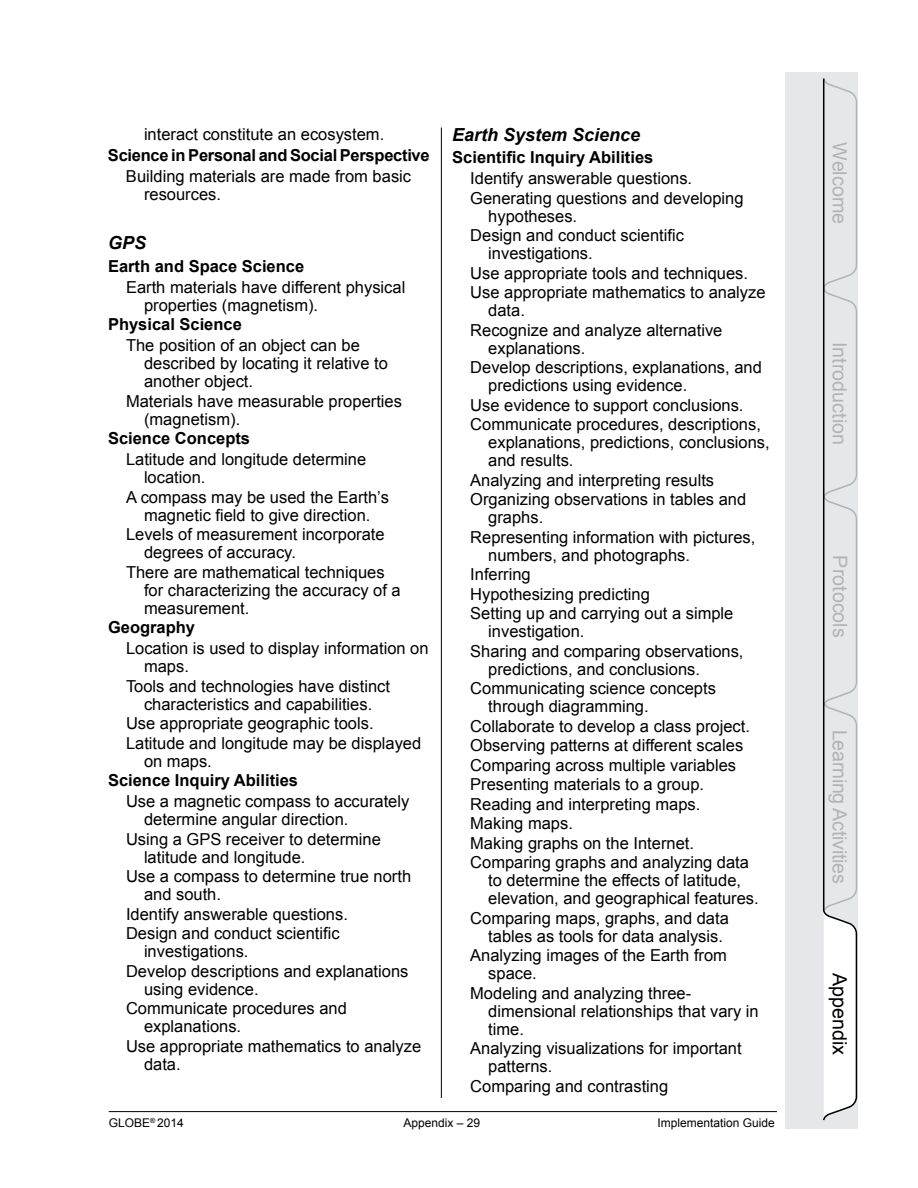
<style>
.page{position:relative;width:918px;height:1188px;background:#fff}
.page>*{position:absolute;margin:0;border:0;box-sizing:border-box;transform-origin:0 0}
.t1{font:19.8px "Arial";color:#b1b4b6}
.t2{font:19.8px "Arial";color:#000}
.t3{font:italic 700 18px "Arial";color:#000}
.t4{font:16.5px/19.5px "Arial";color:#000}
.t5{font:700 16.5px "Arial";color:#000}
.t6{font:12px "Arial";color:#000}
</style>
<div class="page">
<hr style="left:441px;top:128px;width:1px;height:970px;background:#000">
<hr style="left:109px;top:1111px;width:668px;height:1px;background:#000">
<div style="left:785px;top:72px;width:73px;height:1056px;background:#e6e7e8"></div>
<svg style="left:823px;top:78px;width:35px;height:1043px"></svg>
<p class="t4" style="left:144px;top:124px;width:242px">interact constitute an ecosystem.</p>
<p class="t5" style="left:108px;top:144px;width:323px">Science in Personal and Social Perspective</p>
<p class="t4" style="left:144px;top:167px;width:269px;line-height:18px;text-indent:-18px">Building materials are made from basic resources.</p>
<p class="t3" style="left:108px;top:231px;width:40px">GPS</p>
<p class="t5" style="left:108px;top:255px;width:198px">Earth and Space Science</p>
<p class="t4" style="left:144px;top:278px;width:263px;line-height:18px;text-indent:-18px">Earth materials have different physical properties (magnetism).</p>
<p class="t5" style="left:108px;top:314px;width:135px">Physical Science</p>
<p class="t4" style="left:144px;top:337px;width:245px;line-height:18px;text-indent:-18px">The position of an object can be described by locating it relative to another object.</p>
<p class="t4" style="left:144px;top:392px;width:260px;line-height:18px;text-indent:-18px">Materials have measurable properties (magnetism).</p>
<p class="t5" style="left:108px;top:428px;width:144px">Science Concepts</p>
<p class="t4" style="left:144px;top:451px;width:224px;line-height:18px;text-indent:-18px">Latitude and longitude determine location.</p>
<p class="t4" style="left:126px;top:488px;width:264px;line-height:18px;text-align:center">A compass may be used the Earth’s magnetic field to give direction.</p>
<p class="t4" style="left:144px;top:526px;width:242px;line-height:18px;text-indent:-18px">Levels of measurement incorporate degrees of accuracy.</p>
<p class="t4" style="left:144px;top:563px;width:258px;line-height:18px;text-indent:-18px">There are mathematical techniques for characterizing the accuracy of a measurement.</p>
<p class="t5" style="left:108px;top:617px;width:89px">Geography</p>
<p class="t4" style="left:144px;top:640px;width:286px;line-height:18px;text-indent:-18px">Location is used to display information on maps.</p>
<p class="t4" style="left:126px;top:677px;width:266px;line-height:18px;text-align:center">Tools and technologies have distinct characteristics and capabilities.</p>
<p class="t4" style="left:126px;top:714px;width:297px">Use appropriate geographic tools.<br>Latitude and longitude may be displayed</p>
<p class="t4" style="left:144px;top:752px;width:69px">on maps.</p>
<p class="t5" style="left:108px;top:770px;width:192px">Science Inquiry Abilities</p>
<p class="t4" style="left:144px;top:793px;width:267px;line-height:18px;text-indent:-18px">Use a magnetic compass to accurately determine angular direction.</p>
<p class="t4" style="left:144px;top:830px;width:238px;line-height:18px;text-indent:-18px">Using a GPS receiver to determine latitude and longitude.</p>
<p class="t4" style="left:144px;top:868px;width:269px;line-height:18px;text-indent:-18px">Use a compass to determine true north and south.</p>
<p class="t4" style="left:126px;top:905px;width:223px">Identify answerable questions.<br>Design and conduct scientific</p>
<p class="t4" style="left:126px;top:942px;width:284px;text-indent:18px">investigations.<br>Develop descriptions and explanations</p>
<p class="t4" style="left:126px;top:980px;width:223px;text-indent:18px">using evidence.<br>Communicate procedures and</p>
<p class="t4" style="left:126px;top:1017px;width:297px;text-indent:18px">explanations.<br>Use appropriate mathematics to analyze</p>
<p class="t4" style="left:144px;top:1055px;width:38px">data.</p>
<p class="t3" style="left:452px;top:122px;width:190px">Earth System Science</p>
<p class="t5" style="left:452px;top:146px;width:203px">Scientific Inquiry Abilities</p>
<p class="t4" style="left:470px;top:169px;width:275px">Identify answerable questions.<br>Generating questions and developing</p>
<p class="t4" style="left:470px;top:206px;width:215px;text-indent:18px">hypotheses.<br>Design and conduct scientific</p>
<p class="t4" style="left:470px;top:244px;width:297px;text-indent:18px">investigations.<br>Use appropriate tools and techniques.<br>Use appropriate mathematics to analyze</p>
<p class="t4" style="left:470px;top:301px;width:254px;text-indent:18px">data.<br>Recognize and analyze alternative</p>
<p class="t4" style="left:470px;top:338px;width:293px;text-indent:18px">explanations.<br>Develop descriptions, explanations, and</p>
<p class="t4" style="left:470px;top:376px;width:292px;text-indent:18px">predictions using evidence.<br>Use evidence to support conclusions.<br>Communicate procedures, descriptions,</p>
<p class="t4" style="left:488px;top:434px;width:283px;line-height:18px">explanations, predictions, conclusions, and results.</p>
<p class="t4" style="left:470px;top:470px;width:278px">Analyzing and interpreting results<br>Organizing observations in tables and</p>
<p class="t4" style="left:470px;top:508px;width:287px;text-indent:18px">graphs.<br>Representing information with pictures,</p>
<p class="t4" style="left:470px;top:545px;width:265px;text-indent:18px">numbers, and photographs.<br>Inferring<br>Hypothesizing predicting<br>Setting up and carrying out a simple</p>
<p class="t4" style="left:470px;top:622px;width:275px;text-indent:18px">investigation.<br>Sharing and comparing observations,</p>
<p class="t4" style="left:470px;top:659px;width:247px;text-align:center">predictions, and conclusions.<br>Communicating science concepts</p>
<p class="t4" style="left:470px;top:697px;width:281px;text-indent:18px">through diagramming.<br>Collaborate to develop a class project.<br>Observing patterns at different scales<br>Comparing across multiple variables<br>Presenting materials to a group.<br>Reading and interpreting maps.<br>Making maps.<br>Making graphs on the Internet.<br>Comparing graphs and analyzing data</p>
<p class="t4" style="left:488px;top:872px;width:272px;line-height:18px">to determine the effects of latitude, elevation, and geographical features.</p>
<p class="t4" style="left:488px;top:909px;width:242px;line-height:18px;text-indent:-18px">Comparing maps, graphs, and data tables as tools for data analysis.</p>
<p class="t4" style="left:488px;top:947px;width:240px;line-height:18px;text-indent:-18px">Analyzing images of the Earth from space.</p>
<p class="t4" style="left:488px;top:984px;width:272px;line-height:18px;text-indent:-18px">Modeling and analyzing three&shy;dimensional relationships that vary in time.</p>
<p class="t4" style="left:488px;top:1040px;width:255px;line-height:18px;text-indent:-18px">Analyzing visualizations for important patterns.</p>
<p class="t4" style="left:470px;top:1076px;width:200px">Comparing and contrasting</p>
<p class="t6" style="left:109px;top:1115px;width:77px">GLOBE<sup>®</sup> 2014</p>
<p class="t6" style="left:403px;top:1115px;width:78px">Appendix – 29</p>
<p class="t6" style="left:657px;top:1115px;width:119px">Implementation Guide</p>
<p class="t1" style="left:853px;top:142px;width:83px;rotate:90deg">Welcome</p>
<p class="t1" style="left:853px;top:342px;width:105px;rotate:90deg">Introduction</p>
<p class="t1" style="left:853px;top:555px;width:84px;rotate:90deg">Protocols</p>
<p class="t1" style="left:853px;top:730px;width:155px;rotate:90deg">Learning Activities</p>
<p class="t2" style="left:853px;top:973px;width:84px;rotate:90deg">Appendix</p>
</div>
